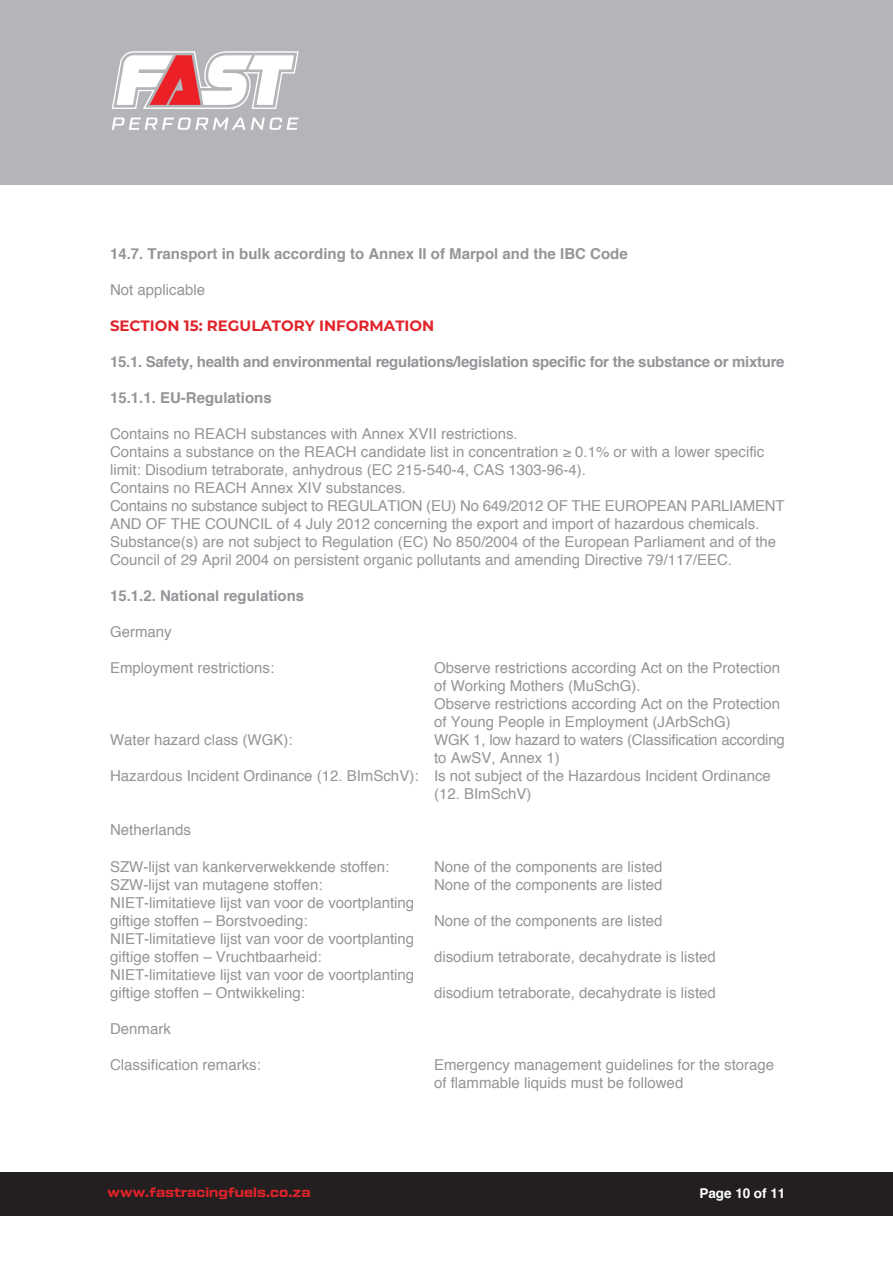
<style>
.page{position:relative;width:893px;height:1263px;background:#fff}
.page>*{position:absolute;margin:0;border:0;box-sizing:border-box;transform-origin:0 0}
.t1{font:15px/18px "Helvetica";color:#939598}
.t2{font:700 15px "Helvetica";color:#939598}
.t3{font:700 15px "Helvetica";letter-spacing:-.02em;color:#939598}
.t4{font:700 15px "Montserrat";color:#e1232a}
.t5{font:13.5px "Tactic Sans Bld";letter-spacing:.005em;color:#e1232a}
.t6{font:700 13.5px "Helvetica";letter-spacing:-.005em;color:#fff}
</style>
<div class="page">
<div style="left:0;top:1172px;width:893px;height:44px;background:#231f20"></div>
<div style="left:0;top:0;width:893px;height:185px;background:#b3b5b8"></div>
<svg style="left:112px;top:51px;width:187px;height:58px"></svg>
<svg style="left:112px;top:118px;width:187px;height:12px"></svg>
<p class="t2" style="left:110px;top:242px;width:519px">14.7. Transport in bulk according to Annex II of Marpol and the IBC Code</p>
<p class="t1" style="left:110px;top:282px;width:97px">Not applicable</p>
<p class="t4" style="left:110px;top:315px;width:326px">SECTION 15: REGULATORY INFORMATION</p>
<p class="t3" style="left:110px;top:350px;width:676px">15.1. Safety, health and environmental regulations/legislation specific for the substance or mixture</p>
<p class="t2" style="left:110px;top:386px;width:163px">15.1.1. EU-Regulations</p>
<p class="t1" style="left:110px;top:426px;width:676px">Contains no REACH substances with Annex XVII restrictions.<br>Contains a substance on the REACH candidate list in concentration ≥ 0.1% or with a lower specific limit: Disodium tetraborate, anhydrous (EC 215-540-4, CAS 1303-96-4).<br>Contains no REACH Annex XIV substances.<br>Contains no substance subject to REGULATION (EU) No 649/2012 OF THE EUROPEAN PARLIAMENT AND OF THE COUNCIL of 4 July 2012 concerning the export and import of hazardous chemicals.<br>Substance(s) are not subject to Regulation (EC) No 850/2004 of the European Parliament and of the Council of 29 April 2004 on persistent organic pollutants and amending Directive 79/117/EEC.</p>
<p class="t2" style="left:110px;top:584px;width:196px">15.1.2. National regulations</p>
<p class="t1" style="left:110px;top:624px;width:63px">Germany</p>
<p class="t1" style="left:110px;top:660px;width:166px">Employment restrictions:</p>
<p class="t1" style="left:434px;top:660px;width:347px">Observe restrictions according Act on the Protection of Working Mothers (MuSchG).<br>Observe restrictions according Act on the Protection of Young People in Employment (JArbSchG)</p>
<p class="t1" style="left:110px;top:732px;width:184px">Water hazard class (WGK):</p>
<p class="t1" style="left:434px;top:732px;width:352px">WGK 1, low hazard to waters (Classification according</p>
<p class="t1" style="left:434px;top:750px;width:127px">to AwSV, Annex 1)</p>
<p class="t1" style="left:110px;top:768px;width:662px">Hazardous Incident Ordinance (12. BImSchV): Is not subject of the Hazardous Incident Ordinance</p>
<p class="t1" style="left:434px;top:786px;width:99px">(12. BImSchV)</p>
<p class="t1" style="left:110px;top:822px;width:82px">Netherlands</p>
<p class="t1" style="left:110px;top:858px;width:281px">SZW-lijst van kankerverwekkende stoffen:</p>
<p class="t1" style="left:434px;top:858px;width:230px">None of the components are listed</p>
<p class="t1" style="left:110px;top:876px;width:214px">SZW-lijst van mutagene stoffen:</p>
<p class="t1" style="left:434px;top:876px;width:230px">None of the components are listed</p>
<p class="t1" style="left:110px;top:894px;width:306px">NIET-limitatieve lijst van voor de voortplanting giftige stoffen – Borstvoeding:</p>
<p class="t1" style="left:434px;top:912px;width:230px">None of the components are listed</p>
<p class="t1" style="left:110px;top:930px;width:306px">NIET-limitatieve lijst van voor de voortplanting giftige stoffen – Vruchtbaarheid:</p>
<p class="t1" style="left:110px;top:966px;width:306px">NIET-limitatieve lijst van voor de voortplanting giftige stoffen – Ontwikkeling:</p>
<p class="t1" style="left:434px;top:948px;width:283px">disodium tetraborate, decahydrate is listed</p>
<p class="t1" style="left:434px;top:984px;width:283px">disodium tetraborate, decahydrate is listed</p>
<p class="t1" style="left:110px;top:1020px;width:62px">Denmark</p>
<p class="t1" style="left:110px;top:1056px;width:152px">Classification remarks:</p>
<p class="t1" style="left:434px;top:1056px;width:342px">Emergency management guidelines for the storage of flammable liquids must be followed</p>
<p class="t5" style="left:108px;top:1186px;width:204px">www.fastracingfuels.co.za</p>
<p class="t6" style="left:699px;top:1182px;width:87px">Page 10 of 11</p>
</div>
